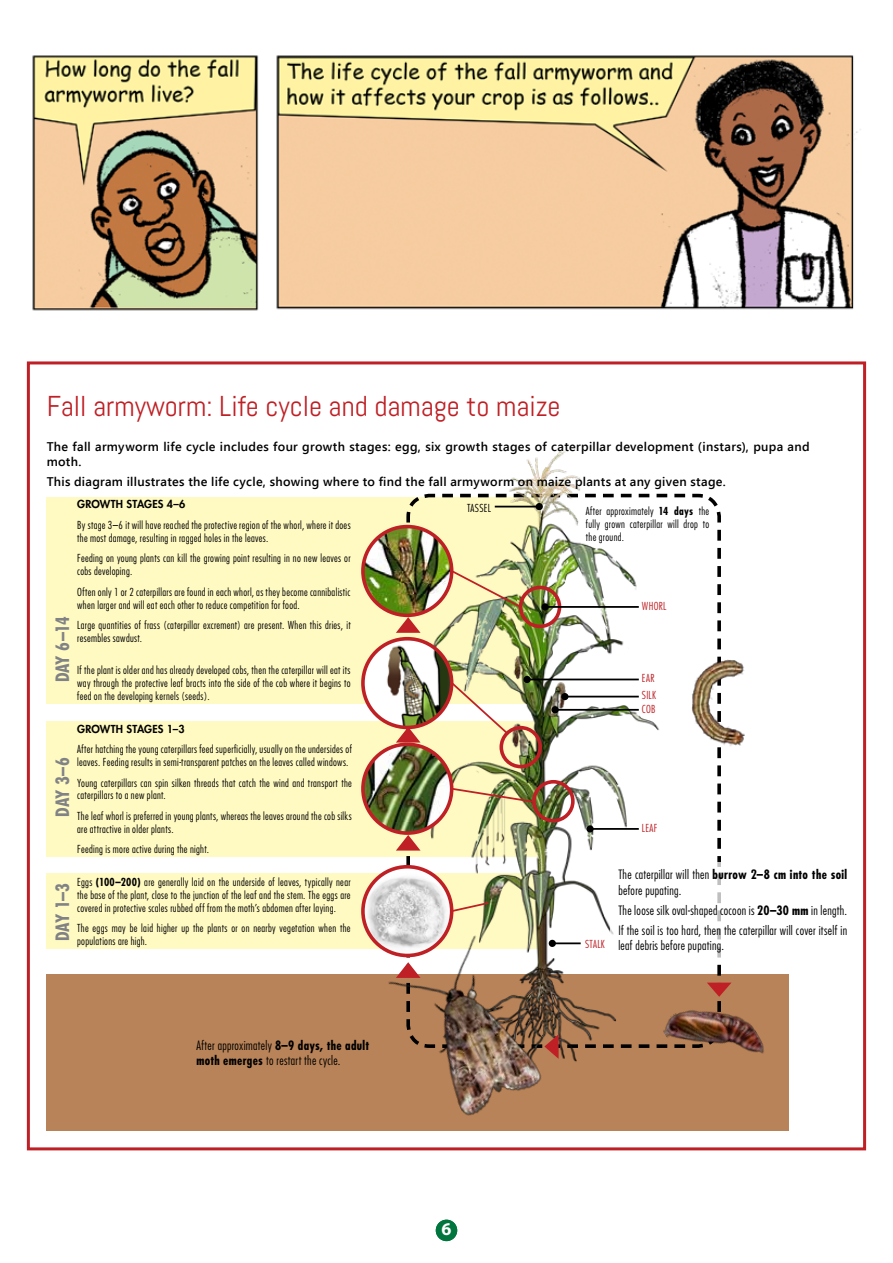
<style>
.page{position:relative;width:893px;height:1263px;background:#fff}
.page>*{position:absolute;margin:0;border:0;box-sizing:border-box;transform-origin:0 0}
.t1{font:28.65px "Abel";color:#bf2025}
.t2{font:700 condensed 18px "Futura";letter-spacing:-.06em;color:#808285}
.t3{font:700 18px "Myriad Pro";color:#fff}
.t4{font:300 condensed 12.6px/15px "Futura";letter-spacing:.025em;color:#000}
.t5{font:600 12.6px/15px "Segoe UI";letter-spacing:.025em;color:#000}
.t6{font:300 condensed 10.8px/12.9px "Futura";letter-spacing:.03em;color:#000}
.t7{font:800 10.8px "Futura";letter-spacing:.015em;color:#000}
.t8{font:300 condensed 10.8px/17.1px "Futura";letter-spacing:.03em;color:#bf2025}
.s1{font-weight:700}
</style>
<div class="page">
<img style="left:26px;top:55px;width:841px;height:1187px">
<div style="left:47px;top:497px;width:492px;height:206px;background:#fffac2"></div>
<div style="left:47px;top:874px;width:492px;height:75px;background:#fffac2"></div>
<div style="left:47px;top:721px;width:492px;height:136px;background:#fffac2"></div>
<div style="left:47px;top:974px;width:742px;height:156px;background:#b88358"></div>
<svg style="left:666px;top:492px;width:57px;height:482px"></svg>
<img style="left:404px;top:441px;width:262px;height:621px">
<img style="left:363px;top:527px;width:89px;height:88px;border-radius:44px">
<div style="left:361px;top:525px;width:92px;height:92px;border:4px solid #bf2025;border-radius:50%"></div>
<div style="left:519px;top:586px;width:42px;height:42px;border:4px solid #bf2025;border-radius:50%"></div>
<div style="left:499px;top:726px;width:43px;height:42px;border:4px solid #bf2025;border-radius:50%"></div>
<div style="left:532px;top:780px;width:43px;height:42px;border:4px solid #bf2025;border-radius:50%"></div>
<img style="left:363px;top:639px;width:89px;height:88px;border-radius:44px">
<div style="left:361px;top:637px;width:92px;height:92px;border:4px solid #bf2025;border-radius:50%"></div>
<img style="left:363px;top:744px;width:89px;height:89px;border-radius:44px">
<div style="left:361px;top:742px;width:92px;height:93px;border:4px solid #bf2025;border-radius:50%"></div>
<img style="left:363px;top:867px;width:89px;height:88px;border-radius:44px">
<div style="left:361px;top:865px;width:92px;height:92px;border:4px solid #bf2025;border-radius:50%"></div>
<svg style="left:449px;top:568px;width:74px;height:41px"></svg>
<svg style="left:449px;top:680px;width:60px;height:56px"></svg>
<svg style="left:450px;top:787px;width:84px;height:17px"></svg>
<img style="left:658px;top:982px;width:106px;height:80px">
<img style="left:382px;top:930px;width:169px;height:186px">
<svg style="left:450px;top:901px;width:41px;height:12px"></svg>
<img style="left:689px;top:660px;width:57px;height:87px">
<svg style="left:707px;top:526px;width:24px;height:486px"></svg>
<svg style="left:442px;top:1034px;width:247px;height:25px"></svg>
<img style="left:396px;top:530px;width:24px;height:485px">
<hr style="left:495px;top:506px;width:44px;height:1px;background:#000">
<div style="left:536px;top:503px;width:7px;height:7px;background:#000;border-radius:50%"></div>
<hr style="left:545px;top:606px;width:94px;height:2px;background:#000">
<div style="left:541px;top:603px;width:8px;height:7px;background:#000;border-radius:50%"></div>
<hr style="left:527px;top:679px;width:112px;height:1px;background:#000">
<div style="left:523px;top:676px;width:8px;height:7px;background:#000;border-radius:50%"></div>
<hr style="left:565px;top:696px;width:74px;height:1px;background:#000">
<div style="left:561px;top:693px;width:7px;height:7px;background:#000;border-radius:50%"></div>
<hr style="left:555px;top:709px;width:84px;height:2px;background:#000">
<div style="left:551px;top:706px;width:8px;height:7px;background:#000;border-radius:50%"></div>
<hr style="left:590px;top:828px;width:49px;height:2px;background:#000">
<div style="left:586px;top:825px;width:8px;height:7px;background:#000;border-radius:50%"></div>
<hr style="left:552px;top:942px;width:29px;height:2px;background:#000">
<div style="left:549px;top:940px;width:7px;height:7px;background:#000;border-radius:50%"></div>
<div style="left:611px;top:862px;width:244px;height:95px;background:#fff"></div>
<div style="left:436px;top:1220px;width:21px;height:21px;background:#00753d;border-radius:50%"></div>
<h1 class="t1" style="left:47px;top:388px;width:515px">Fall armyworm: Life cycle and damage to maize</h1>
<p class="t5" style="left:47px;top:438px;width:764px">The fall armyworm life cycle includes four growth stages: egg, six growth stages of caterpillar development (instars), pupa and moth.</p>
<p class="t5" style="left:47px;top:473px;width:681px">This diagram illustrates the life cycle, showing where to find the fall armyworm on maize plants at any given stage.</p>
<p class="t6" style="left:586px;top:505px;width:125px;text-align:justify">After approximately <span class="s1">14 days</span> the fully grown caterpillar will drop to the ground.</p>
<p class="t7" style="left:77px;top:497px;width:110px">GROWTH STAGES 4–6</p>
<p class="t6" style="left:77px;top:518px;width:275px">By stage 3–6 it will have reached the protective region of the whorl, where it does the most damage, resulting in ragged holes in the leaves.</p>
<p class="t6" style="left:77px;top:552px;width:275px">Feeding on young plants can kill the growing point resulting in no new leaves or cobs developing.</p>
<p class="t6" style="left:77px;top:585px;width:275px">Often only 1 or 2 caterpillars are found in each whorl, as they become cannibalistic when larger and will eat each other to reduce competition for food.</p>
<p class="t6" style="left:77px;top:619px;width:275px">Large quantities of frass (caterpillar excrement) are present. When this dries, it resembles sawdust.</p>
<p class="t6" style="left:77px;top:664px;width:275px;text-align:justify">If the plant is older and has already developed cobs, then the caterpillar will eat its way through the protective leaf bracts into the side of the cob where it begins to feed on the developing kernels (seeds).</p>
<p class="t7" style="left:77px;top:722px;width:109px">GROWTH STAGES 1–3</p>
<p class="t6" style="left:77px;top:743px;width:276px">After hatching the young caterpillars feed superficially, usually on the undersides of leaves. Feeding results in semi-transparent patches on the leaves called windows.</p>
<p class="t6" style="left:77px;top:776px;width:276px">Young caterpillars can spin silken threads that catch the wind and transport the caterpillars to a new plant.</p>
<p class="t6" style="left:77px;top:809px;width:276px">The leaf whorl is preferred in young plants, whereas the leaves around the cob silks are attractive in older plants.</p>
<p class="t6" style="left:77px;top:843px;width:133px">Feeding is more active during the night.</p>
<p class="t6" style="left:77px;top:875px;width:275px;text-align:justify">Eggs <span class="s1">(100–200)</span> are generally laid on the underside of leaves, typically near the base of the plant, close to the junction of the leaf and the stem. The eggs are covered in protective scales rubbed off from the moth’s abdomen after laying.</p>
<p class="t6" style="left:77px;top:922px;width:275px">The eggs may be laid higher up the plants or on nearby vegetation when the</p>
<p class="t6" style="left:467px;top:502px;width:25px">TASSEL</p>
<p class="t8" style="left:642px;top:597px;width:26px">WHORL</p>
<h2 class="t2" style="left:51px;top:682px;width:67px;rotate:-90deg">DAY 6–14</h2>
<p class="t8" style="left:642px;top:670px;width:16px">EAR<br>SILK</p>
<p class="t8" style="left:642px;top:700px;width:15px">COB</p>
<h2 class="t2" style="left:51px;top:817px;width:61px;rotate:-90deg">DAY 3–6</h2>
<p class="t8" style="left:642px;top:819px;width:17px">LEAF</p>
<p class="t4" style="left:618px;top:867px;width:230px">The caterpillar will then <span class="s1">burrow 2–8 cm into the soil </span>before pupating.</p>
<p class="t4" style="left:618px;top:900px;width:230px;line-height:20.1px">The loose silk oval-shaped cocoon is <span class="s1">20–30 mm</span> in length.<br>If the soil is too hard, then the caterpillar will cover itself in</p>
<p class="t4" style="left:618px;top:938px;width:107px">leaf debris before pupating.</p>
<h2 class="t2" style="left:51px;top:941px;width:59px;rotate:-90deg">DAY 1–3</h2>
<p class="t6" style="left:77px;top:935px;width:71px">populations are high.</p>
<p class="t8" style="left:585px;top:935px;width:21px">STALK</p>
<p class="t4" style="left:196px;top:1037px;width:174px">After approximately <span class="s1">8–9 days, the adult moth emerges</span> to restart the cycle.</p>
<h2 class="t3" style="left:441px;top:1217px;width:11px">6</h2>
</div>
